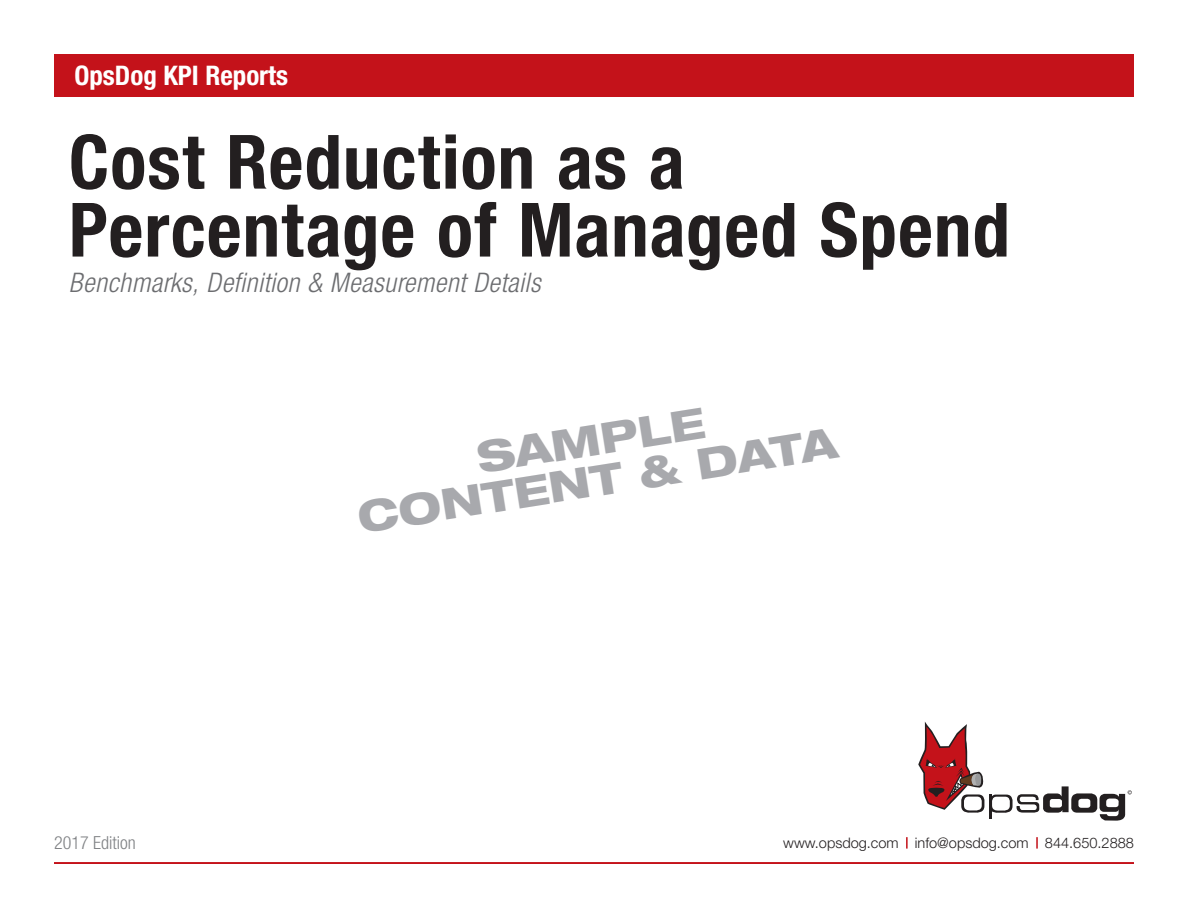
<style>
.page{position:relative;width:1188px;height:918px;background:#fff}
.page>*{position:absolute;margin:0;border:0;box-sizing:border-box;transform-origin:0 0}
.t1{font:700 condensed 75px/67.9px "Helvetica Neue LT Pro";letter-spacing:.015em;color:#231f20}
.t2{font:800 expanded 42.75px/40.5px "Helvetica Neue LT Pro";color:#a8a9ad;text-align:center}
.t3{font:italic 300 condensed 27px "Helvetica Neue LT Pro";letter-spacing:.02em;color:#6c6d70}
.t4{font:700 condensed 27px "Helvetica Neue LT Pro";color:#fff}
.t5{font:300 condensed 18px "Helvetica Neue LT Pro";color:#808285}
.t6{font:300 14.55px "Helvetica Neue LT Pro";color:#231f20}
</style>
<div class="page">
<div style="left:54px;top:54px;width:1080px;height:42px;background:#c4121a"></div>
<hr style="left:54px;top:862px;width:1080px;height:2px;background:#c4121a">
<svg style="left:918px;top:722px;width:214px;height:99px"></svg>
<svg style="left:1036px;top:837px;width:2px;height:12px"></svg>
<svg style="left:906px;top:837px;width:2px;height:12px"></svg>
<h3 class="t4" style="left:74px;top:59px;width:215px">OpsDog KPI Reports</h3>
<h1 class="t1" style="left:69px;top:127px;width:943px">Cost Reduction as a<br>Percentage of Managed Spend</h1>
<h3 class="t3" style="left:69px;top:267px;width:473px">Benchmarks, Definition &amp; Measurement Details</h3>
<p class="t5" style="left:54px;top:832px;width:83px">2017 Edition</p>
<h2 class="t2" style="left:348px;top:457px;width:486px;rotate:-9deg">SAMPLE<br>CONTENT &amp; DATA</h2>
<p class="t6" style="left:783px;top:833px;width:352px">www.opsdog.com info@opsdog.com 844.650.2888</p>
</div>
